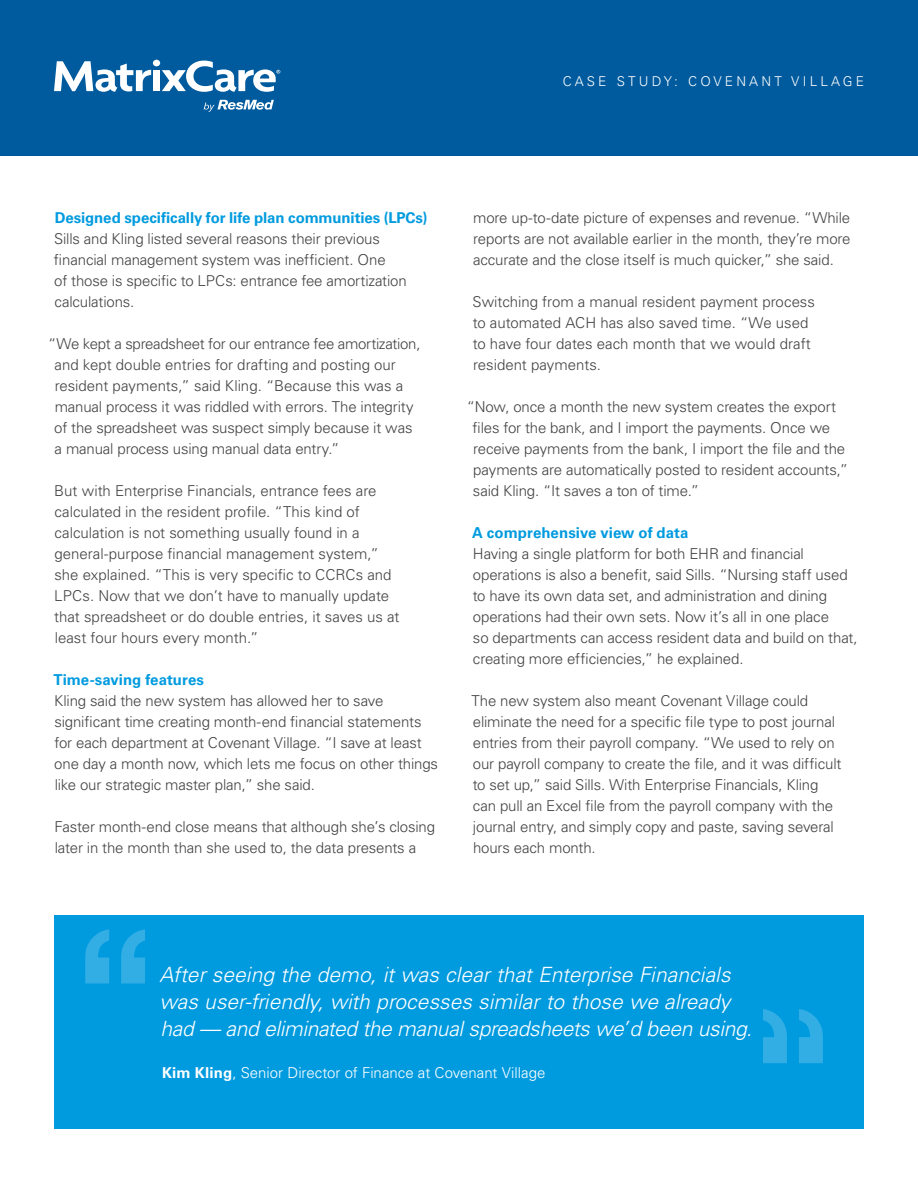
<style>
.page{position:relative;width:918px;height:1188px;background:#fff}
.page>*{position:absolute;margin:0;border:0;box-sizing:border-box;transform-origin:0 0}
.t1{font:italic 300 21px/27px "Univers LT Std";letter-spacing:-.005em;color:#fff}
.t2{font:300 15px/21px "Univers LT Std";letter-spacing:-.01em;color:#424243}
.t3{font:700 15px "Univers LT Std";color:#009bdf}
.t4{font:300 15px "Univers LT Std";color:#fff}
.t5{font:300 13.5px "Univers LT Std";letter-spacing:.24em;color:#fff}
.s1{font-weight:700}
</style>
<div class="page">
<div style="left:0;top:0;width:918px;height:156px;background:#005b9e"></div>
<div style="left:153px;top:70px;width:7px;height:21px;background:#fff"></div>
<div style="left:153px;top:60px;width:7px;height:6px;background:#fff;border-radius:50%"></div>
<svg style="left:54px;top:61px;width:97px;height:31px"></svg>
<svg style="left:162px;top:61px;width:118px;height:31px"></svg>
<svg style="left:204px;top:100px;width:70px;height:12px"></svg>
<div style="left:54px;top:915px;width:810px;height:214px;background:#009bdf"></div>
<svg style="left:763px;top:1009px;width:60px;height:54px"></svg>
<svg style="left:85px;top:929px;width:60px;height:54px"></svg>
<p class="t5" style="left:563px;top:74px;width:303px">CASE STUDY: COVENANT VILLAGE</p>
<p class="t3" style="left:55px;top:209px;width:374px">Designed specifically for life plan communities (LPCs)</p>
<p class="t2" style="left:54px;top:228px;width:354px">Sills and Kling listed several reasons their previous financial management system was inefficient. One<br>of those is specific to LPCs: entrance fee amortization calculations.</p>
<p class="t2" style="left:54px;top:333px;width:368px;text-indent:-6px">“We kept a spreadsheet for our entrance fee amortization, and kept double entries for drafting and posting our resident payments,” said Kling. “Because this was a manual process it was riddled with errors. The integrity of the spreadsheet was suspect simply because it was a manual process using manual data entry.”</p>
<p class="t2" style="left:54px;top:480px;width:347px">But with Enterprise Financials, entrance fees are calculated in the resident profile. “This kind of calculation is not something usually found in a general-purpose financial management system,” she explained. “This is very specific to CCRCs and LPCs. Now that we don’t have to manually update that spreadsheet or do double entries, it saves us at least four hours every month.”</p>
<p class="t3" style="left:53px;top:671px;width:152px">Time-saving features</p>
<p class="t2" style="left:54px;top:690px;width:385px">Kling said the new system has allowed her to save significant time creating month-end financial statements for each department at Covenant Village. “I save at least one day a month now, which lets me focus on other things like our strategic master plan,” she said.</p>
<p class="t2" style="left:54px;top:816px;width:382px">Faster month-end close means that although she’s closing later in the month than she used to, the data presents a</p>
<p class="t2" style="left:473px;top:207px;width:379px;text-align:justify">more up-to-date picture of expenses and revenue. “While reports are not available earlier in the month, they’re more accurate and the close itself is much quicker,” she said.</p>
<p class="t2" style="left:473px;top:291px;width:344px">Switching from a manual resident payment process to automated ACH has also saved time. “We used to have four dates each month that we would draft resident payments.</p>
<p class="t2" style="left:472px;top:396px;width:377px;text-indent:-6px">“Now, once a month the new system creates the export files for the bank, and I import the payments. Once we receive payments from the bank, I import the file and the payments are automatically posted to resident accounts,” said Kling. “It saves a ton of time.”</p>
<p class="t3" style="left:472px;top:524px;width:218px">A comprehensive view of data</p>
<p class="t2" style="left:473px;top:543px;width:387px">Having a single platform for both EHR and financial operations is also a benefit, said Sills. “Nursing staff used to have its own data set, and administration and dining operations had their own sets. Now it’s all in one place<br>so departments can access resident data and build on that, creating more efficiencies,” he explained.</p>
<p class="t2" style="left:471px;top:690px;width:372px">The new system also meant Covenant Village could eliminate the need for a specific file type to post journal entries from their payroll company. “We used to rely on our payroll company to create the file, and it was difficult to set up,” said Sills. With Enterprise Financials, Kling can pull an Excel file from the payroll company with the journal entry, and simply copy and paste, saving several hours each month.</p>
<p class="t1" style="left:159px;top:961px;width:594px">After seeing the demo, it was clear that Enterprise Financials was user-friendly, with processes similar to those we already had — and eliminated the manual spreadsheets we’d been using.</p>
<p class="t4" style="left:162px;top:1063px;width:385px"><span class="s1">Kim Kling</span>, Senior Director of Finance at Covenant Village</p>
</div>
